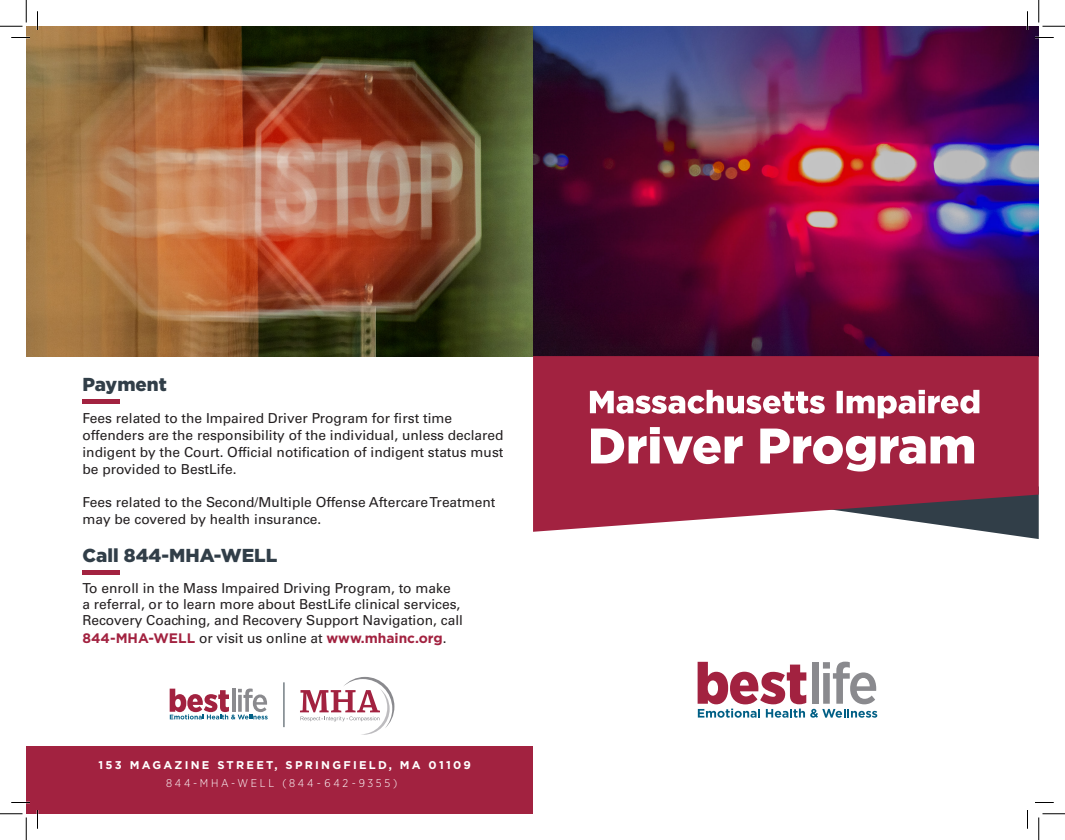
<style>
.page{position:relative;width:1065px;height:840px;background:#fff}
.page>*{position:absolute;margin:0;border:0;box-sizing:border-box;transform-origin:0 0}
.t1{font:900 18.75px "Gotham";color:#313e48}
.t2{font:13.75px/16.9px "Univers LT Std";color:#231f20}
.t3{font:700 13.75px "Gotham";color:#a22240}
.t4{font:700 11.25px "Gotham";letter-spacing:.2em;color:#fff}
.t5{font:300 11.25px "Gotham Narrow";letter-spacing:.24em;color:#fff}
.s1{font-family:"Univers LT Std";font-weight:400;color:#231f20}
</style>
<div class="page">
<img style="left:26px;top:26px;width:1013px;height:330px">
<svg style="left:989px;top:532px;width:50px;height:7px"></svg>
<svg style="left:533px;top:356px;width:506px;height:176px;background:#a13650"></svg>
<hr style="left:283px;top:682px;width:1px;height:45px;background:#313e48">
<div style="left:26px;top:746px;width:506px;height:68px;background:#a22240"></div>
<svg style="left:300px;top:677px;width:94px;height:58px"></svg>
<svg style="left:170px;top:689px;width:98px;height:30px"></svg>
<svg style="left:698px;top:662px;width:179px;height:56px"></svg>
<svg style="left:591px;top:427px;width:383px;height:45px"></svg>
<svg style="left:590px;top:390px;width:389px;height:28px"></svg>
<hr style="left:82px;top:399px;width:38px;height:4px;background:#a22240">
<hr style="left:82px;top:570px;width:38px;height:4px;background:#a22240">
<svg style="left:11px;top:37px;width:19px;height:1px"></svg>
<svg style="left:1035px;top:37px;width:19px;height:1px"></svg>
<svg style="left:11px;top:802px;width:19px;height:1px"></svg>
<svg style="left:1035px;top:802px;width:19px;height:1px"></svg>
<svg style="left:37px;top:11px;width:1px;height:19px"></svg>
<svg style="left:37px;top:810px;width:1px;height:19px"></svg>
<svg style="left:1027px;top:11px;width:1px;height:19px"></svg>
<svg style="left:1027px;top:810px;width:1px;height:19px"></svg>
<svg style="left:0;top:0;width:27px;height:27px"></svg>
<svg style="left:0;top:814px;width:27px;height:26px"></svg>
<svg style="left:1039px;top:0;width:26px;height:27px"></svg>
<svg style="left:1039px;top:814px;width:26px;height:26px"></svg>
<h1 class="t1" style="left:82px;top:374px;width:86px">Payment</h1>
<p class="t2" style="left:82px;top:410px;width:423px">Fees related to the Impaired Driver Program for first time offenders are the responsibility of the individual, unless declared indigent by the Court. Official notification of indigent status must be provided to BestLife.</p>
<p class="t2" style="left:82px;top:494px;width:414px">Fees related to the Second/Multiple Offense Aftercare Treatment may be covered by health insurance.</p>
<h1 class="t1" style="left:82px;top:544px;width:196px">Call 844-MHA-WELL</h1>
<p class="t2" style="left:82px;top:580px;width:382px;line-height:16.2px">To enroll in the Mass Impaired Driving Program, to make<br>a referral, or to learn more about BestLife clinical services,<br>Recovery Coaching, and Recovery Support Navigation, call</p>
<p class="t3" style="left:82px;top:630px;width:366px">844-MHA-WELL <span class="s1">or visit us online at</span> www.mhainc.org<span class="s1">.</span></p>
<p class="t4" style="left:99px;top:758px;width:374px">153 MAGAZINE STREET, SPRINGFIELD, MA 01109</p>
<p class="t5" style="left:166px;top:776px;width:233px">844-MHA-WELL (844 - 642 - 9355)</p>
</div>
